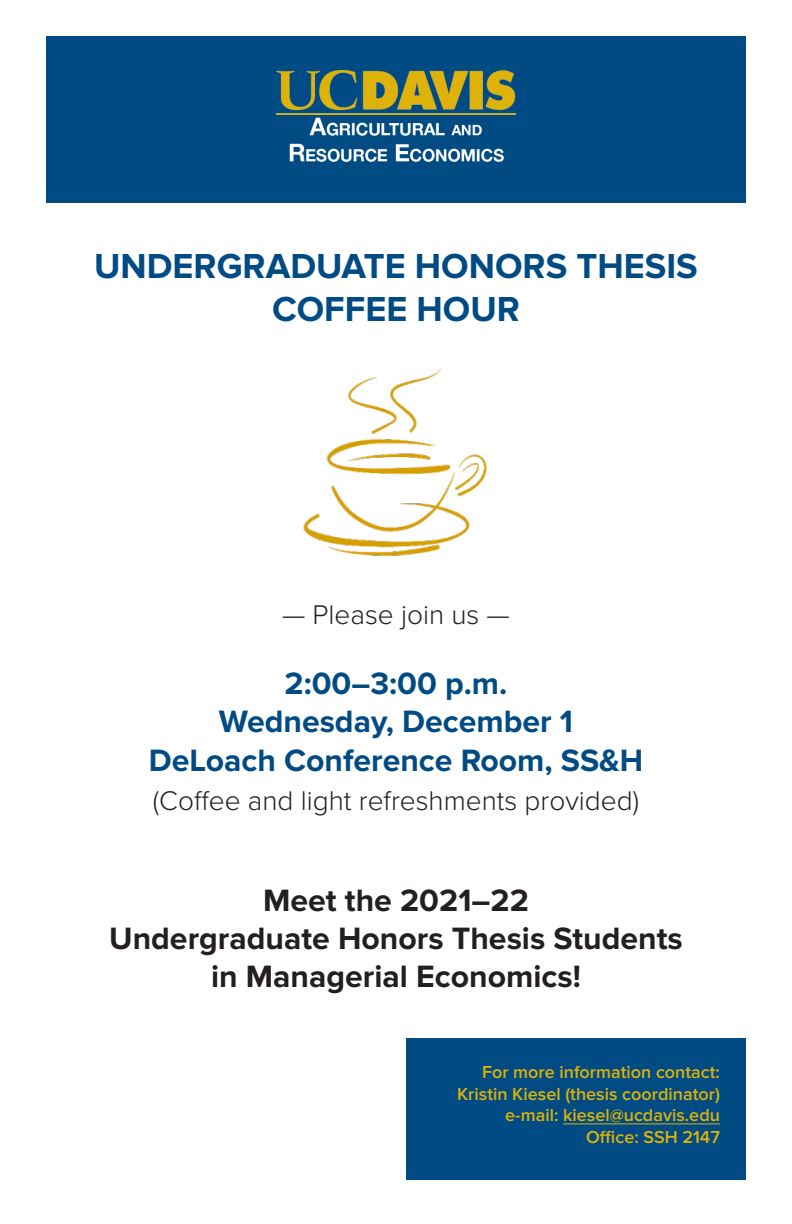
<style>
.page{position:relative;width:792px;height:1224px;background:#fff}
.page>*{position:absolute;margin:0;border:0;box-sizing:border-box;transform-origin:0 0}
.t1{font:700 36px/43.2px "Proxima Nova";color:#004b84;text-align:center}
.t2{font:700 32px/38.4px "Proxima Nova";color:#231f20;text-align:center}
.t3{font:700 32px "Proxima Nova";color:#004b84}
.t4{font:300 28px "Proxima Nova";color:#231f20}
.t5{font:600 18px "Proxima Nova";color:#ddb207}
</style>
<div class="page">
<div style="left:46px;top:36px;width:700px;height:167px;background:#004b84"></div>
<img style="left:277px;top:71px;width:238px;height:91px">
<div style="left:406px;top:1038px;width:340px;height:141px;background:#004b84"></div>
<hr style="left:563px;top:1124px;width:157px;height:1px;background:#ddb207">
<img style="left:303px;top:368px;width:184px;height:189px">
<p class="t1" style="left:94px;top:246px;width:605px">UNDERGRADUATE HONORS THESIS<br>COFFEE HOUR</p>
<p class="t4" style="left:282px;top:599px;width:229px">— Please join us —</p>
<p class="t3" style="left:285px;top:665px;width:224px">2:00–3:00 p.m.</p>
<p class="t3" style="left:219px;top:703px;width:356px">Wednesday, December 1</p>
<p class="t3" style="left:149px;top:742px;width:496px">DeLoach Conference Room, SS&amp;H</p>
<p class="t4" style="left:153px;top:785px;width:488px">(Coffee and light refreshments provided)</p>
<p class="t2" style="left:109px;top:882px;width:575px">Meet the 2021–22<br>Undergraduate Honors Thesis Students in Managerial Economics!</p>
<p class="t5" style="left:482px;top:1062px;width:239px">For more information contact:</p>
<p class="t5" style="left:457px;top:1084px;width:264px">Kristin Kiesel (thesis coordinator)</p>
<p class="t5" style="left:505px;top:1105px;width:216px">e-mail: kiesel@ucdavis.edu</p>
<p class="t5" style="left:586px;top:1127px;width:135px">Office: SSH 2147</p>
</div>
